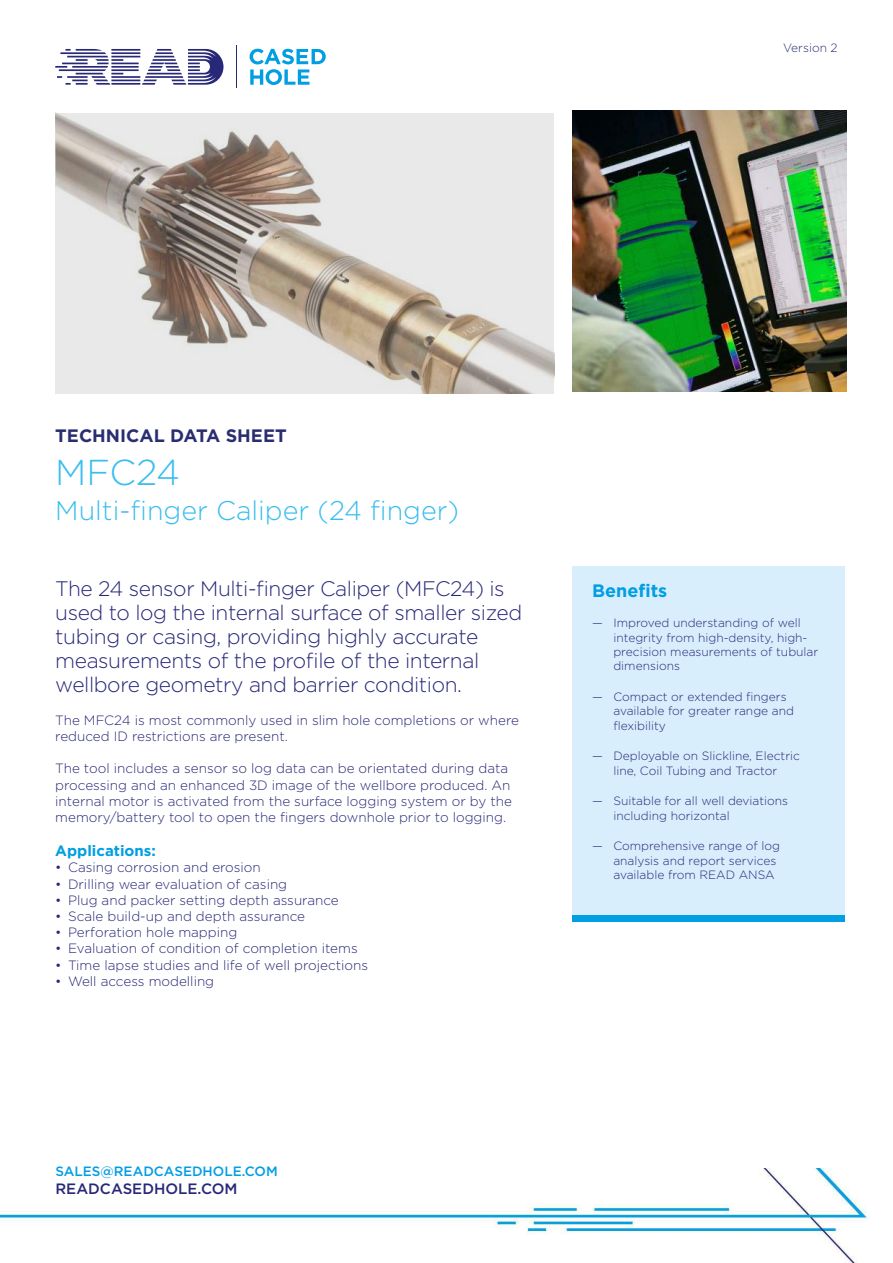
<style>
.page{position:relative;width:893px;height:1263px;background:#fff}
.page>*{position:absolute;margin:0;border:0;box-sizing:border-box;transform-origin:0 0}
.t1{font:300 36px "Gotham";letter-spacing:-.01em;color:#39beef}
.t2{font:300 27px "Gotham";color:#39beef}
.t3{font:300 21px/24px "Gotham";letter-spacing:-.02em;color:#282878}
.t4{font:700 18px "Gotham";color:#2a2e71}
.t5{font:700 18px "Gotham";color:#009ee3}
.t6{font:500 15px "Gotham";color:#282878}
.t7{font:700 15px "Gotham";color:#009ee3}
.t8{font:300 13.5px/16.2px "Gotham";color:#282878}
.t9{font:500 13.5px "Gotham";color:#009ee3}
.t10{font:300 12px/14.4px "Gotham";color:#282878}
.t11{font:300 12px "Gotham";color:#2a2e71}
</style>
<div class="page">
<div style="left:573px;top:566px;width:272px;height:349px;background:#d8eefc"></div>
<div style="left:573px;top:915px;width:272px;height:7px;background:#009ee3"></div>
<img style="left:573px;top:111px;width:273px;height:281px">
<svg style="left:55px;top:114px;width:499px;height:280px;background:#cec8c3"></svg>
<svg style="left:250px;top:49px;width:76px;height:36px"></svg>
<hr style="left:236px;top:46px;width:1px;height:42px;background:#282878">
<svg style="left:55px;top:49px;width:168px;height:36px"></svg>
<img style="left:0;top:1168px;width:867px;height:95px">
<p class="t11" style="left:783px;top:43px;width:56px">Version 2</p>
<h3 class="t4" style="left:55px;top:427px;width:233px">TECHNICAL DATA SHEET</h3>
<h1 class="t1" style="left:55px;top:456px;width:126px">MFC24</h1>
<h2 class="t2" style="left:55px;top:499px;width:405px">Multi-finger Caliper (24 finger)</h2>
<h3 class="t3" style="left:55px;top:578px;width:468px">The 24 sensor Multi-finger Caliper (MFC24) is used to log the internal surface of smaller sized tubing or casing, providing highly accurate measurements of the profile of the internal wellbore geometry and barrier condition.</h3>
<p class="t8" style="left:55px;top:713px;width:465px">The MFC24 is most commonly used in slim hole completions or where reduced ID restrictions are present.</p>
<p class="t8" style="left:55px;top:761px;width:458px">The tool includes a sensor so log data can be orientated during data processing and an enhanced 3D image of the wellbore produced. An internal motor is activated from the surface logging system or by the memory/battery tool to open the fingers downhole prior to logging.</p>
<p class="t7" style="left:55px;top:844px;width:102px">Applications:</p>
<p class="t8" style="left:55px;top:860px;width:207px">• Casing corrosion and erosion</p>
<p class="t8" style="left:55px;top:876px;width:233px">• Drilling wear evaluation of casing</p>
<p class="t8" style="left:55px;top:893px;width:285px">• Plug and packer setting depth assurance</p>
<p class="t8" style="left:55px;top:909px;width:251px">• Scale build-up and depth assurance</p>
<p class="t8" style="left:55px;top:925px;width:184px">• Perforation hole mapping</p>
<p class="t8" style="left:55px;top:941px;width:304px">• Evaluation of condition of completion items</p>
<p class="t8" style="left:55px;top:957px;width:314px">• Time lapse studies and life of well projections</p>
<p class="t8" style="left:55px;top:974px;width:160px">• Well access modelling</p>
<p class="t9" style="left:55px;top:1166px;width:224px">SALES@READCASEDHOLE.COM</p>
<p class="t6" style="left:55px;top:1182px;width:184px">READCASEDHOLE.COM</p>
<h3 class="t5" style="left:592px;top:582px;width:77px">Benefits</h3>
<p class="t10" style="left:613px;top:616px;width:206px;text-indent:-21px">— Improved understanding of well integrity from high-density, high&shy;precision measurements of tubular dimensions</p>
<p class="t10" style="left:613px;top:690px;width:182px;text-indent:-21px">— Compact or extended fingers available for greater range and flexibility</p>
<p class="t10" style="left:592px;top:749px;width:209px;text-align:center">— Deployable on Slickline, Electric line, Coil Tubing and Tractor</p>
<p class="t10" style="left:613px;top:794px;width:176px;text-indent:-21px">— Suitable for all well deviations including horizontal</p>
<p class="t10" style="left:613px;top:839px;width:168px;text-indent:-21px">— Comprehensive range of log analysis and report services available from READ ANSA</p>
</div>
